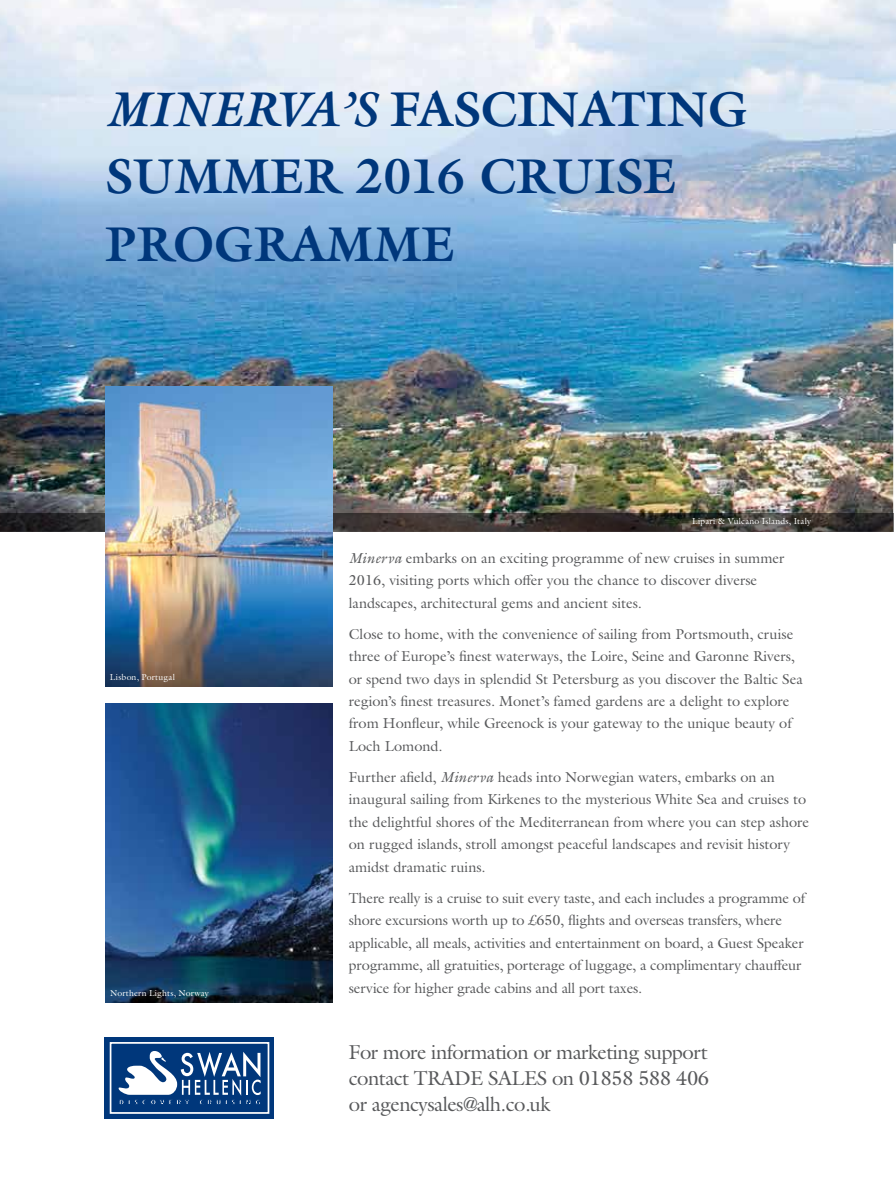
<style>
.page{position:relative;width:896px;height:1190px;background:#fff}
.page>*{position:absolute;margin:0;border:0;box-sizing:border-box;transform-origin:0 0}
.t1{font:700 49.2px/67.3px "Galliard Std";color:#00377b}
.t2{font:20.25px/26.1px "Galliard Std";letter-spacing:-.025em;color:#58595b;text-align:justify}
.t3{font:14.55px/22.5px "Galliard Std";color:#58595b}
.t4{font:8.7px "Galliard Std";letter-spacing:.02em;color:#fff}
.s1{font-style:italic}
</style>
<div class="page">
<img style="left:0;top:0;width:895px;height:532px">
<svg style="left:0;top:513px;width:893px;height:19px;background:#383330"></svg>
<img style="left:105px;top:387px;width:227px;height:299px">
<img style="left:105px;top:703px;width:227px;height:299px">
<div style="left:104px;top:1037px;width:170px;height:82px;background:#00377b"></div>
<div style="left:110px;top:1042px;width:159px;height:72px;border:2px solid #fff"></div>
<svg style="left:118px;top:1051px;width:143px;height:54px"></svg>
<h1 class="t1" style="left:105px;top:75px;width:644px"><span class="s1">MINERVA’S</span> FASCINATING<br>SUMMER 2016 CRUISE<br>PROGRAMME</h1>
<p class="t4" style="left:110px;top:671px;width:66px">Lisbon, Portugal</p>
<p class="t4" style="left:110px;top:987px;width:100px">Northern Lights, Norway</p>
<p class="t4" style="left:692px;top:515px;width:120px">Lipari &amp; Vulcano Islands, Italy</p>
<p class="t3" style="left:349px;top:546px;width:437px"><span class="s1">Minerva</span> embarks on an exciting programme of new cruises in summer<br>2016, visiting ports which offer you the chance to discover diverse landscapes, architectural gems and ancient sites.</p>
<p class="t3" style="left:349px;top:622px;width:455px">Close to home, with the convenience of sailing from Portsmouth, cruise three of Europe’s finest waterways, the Loire, Seine and Garonne Rivers, or spend two days in splendid St Petersburg as you discover the Baltic Sea region’s finest treasures. Monet’s famed gardens are a delight to explore from Honfleur, while Greenock is your gateway to the unique beauty of Loch Lomond.</p>
<p class="t3" style="left:349px;top:766px;width:461px">Further afield, <span class="s1">Minerva</span> heads into Norwegian waters, embarks on an inaugural sailing from Kirkenes to the mysterious White Sea and cruises to the delightful shores of the Mediterranean from where you can step ashore on rugged islands, stroll amongst peaceful landscapes and revisit history amidst dramatic ruins.</p>
<p class="t3" style="left:349px;top:886px;width:457px">There really is a cruise to suit every taste, and each includes a programme of shore excursions worth up to £650, flights and overseas transfers, where applicable, all meals, activities and entertainment on board, a Guest Speaker programme, all gratuities, porterage of luggage, a complimentary chauffeur service for higher grade cabins and all port taxes.</p>
<h2 class="t2" style="left:349px;top:1039px;width:362px">For more information or marketing support contact TRADE SALES on 01858 588 406 or agencysales@alh.co.uk</h2>
</div>
